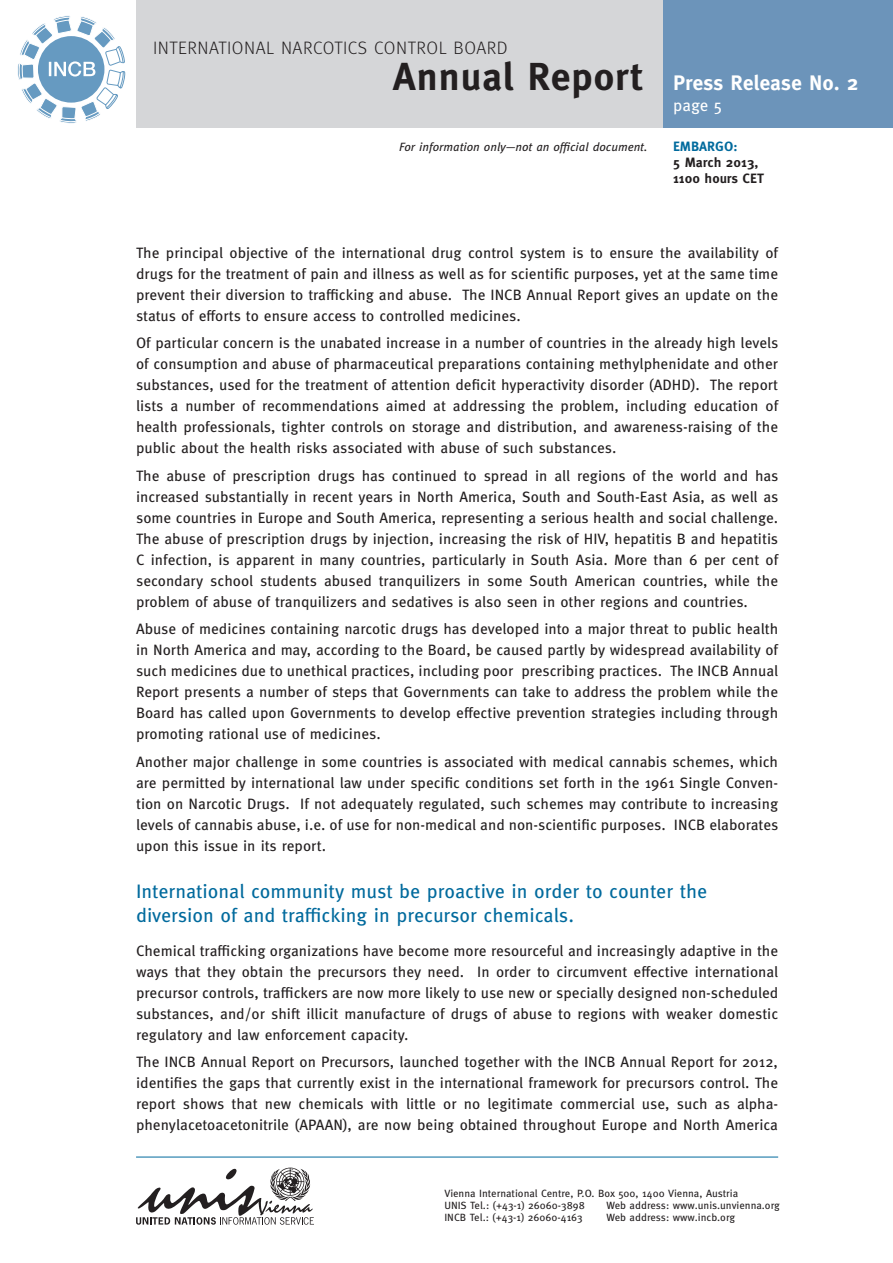
<style>
.page{position:relative;width:893px;height:1263px;background:#fff}
.page>*{position:absolute;margin:0;border:0;box-sizing:border-box;transform-origin:0 0}
.t1{font:700 39px "Meta OT";letter-spacing:.01em;color:#231f20}
.t2{font:700 21px "Meta OT";letter-spacing:-.005em;color:#fff}
.t3{font:19.5px/24px "Meta OT";color:#006a9d}
.t4{font:300 18px "Meta OT";letter-spacing:.03em;color:#231f20}
.t5{font:16.5px "Meta OT";color:#fff}
.t6{font:15px/21px "Meta OT";color:#231f20;text-align:justify}
.t7{font:700 13.5px/16.2px "Meta OT";color:#231f20}
.t8{font:700 13.5px "Meta OT";color:#006a9d}
.t9{font:italic 12px "Meta OT";color:#231f20}
.t10{font:10.5px/12px "Meta OT";color:#231f20}
</style>
<div class="page">
<div style="left:136px;top:0;width:757px;height:128px;background:#d5d6d8"></div>
<div style="left:663px;top:0;width:230px;height:128px;background:#6c94ba"></div>
<svg style="left:18px;top:16px;width:107px;height:107px"></svg>
<hr style="left:136px;top:1157px;width:642px;height:1px;background:#006a9d">
<svg style="left:136px;top:1167px;width:178px;height:58px"></svg>
<hr style="left:0;top:0;width:1px;height:128px;background:#6c94ba">
<p class="t4" style="left:153px;top:37px;width:356px">INTERNATIONAL NARCOTICS CONTROL BOARD</p>
<h1 class="t1" style="left:393px;top:52px;width:252px">Annual Report</h1>
<h2 class="t2" style="left:673px;top:70px;width:187px">Press Release No. 2</h2>
<p class="t5" style="left:673px;top:95px;width:50px">page 5</p>
<p class="t9" style="left:399px;top:139px;width:250px">For information only—not an official document.</p>
<p class="t8" style="left:673px;top:137px;width:66px">EMBARGO:</p>
<p class="t7" style="left:673px;top:154px;width:92px">5 March 2013,<br>1100 hours CET</p>
<p class="t6" style="left:136px;top:242px;width:644px">The principal objective of the international drug control system is to ensure the availability of drugs for the treatment of pain and illness as well as for scientific purposes, yet at the same time prevent their diversion to trafficking and abuse. The INCB Annual Report gives an update on the status of efforts to ensure access to controlled medicines.</p>
<p class="t6" style="left:136px;top:333px;width:644px">Of particular concern is the unabated increase in a number of countries in the already high levels of consumption and abuse of pharmaceutical preparations containing methylphenidate and other substances, used for the treatment of attention deficit hyperactivity disorder (ADHD). The report lists a number of recommendations aimed at addressing the problem, including education of health professionals, tighter controls on storage and distribution, and awareness-raising of the public about the health risks associated with abuse of such substances.</p>
<p class="t6" style="left:136px;top:465px;width:644px">The abuse of prescription drugs has continued to spread in all regions of the world and has increased substantially in recent years in North America, South and South-East Asia, as well as some countries in Europe and South America, representing a serious health and social challenge.<br>The abuse of prescription drugs by injection, increasing the risk of HIV, hepatitis B and hepatitis C infection, is apparent in many countries, particularly in South Asia. More than 6 per cent of secondary school students abused tranquilizers in some South American countries, while the problem of abuse of tranquilizers and sedatives is also seen in other regions and countries.</p>
<p class="t6" style="left:136px;top:619px;width:644px">Abuse of medicines containing narcotic drugs has developed into a major threat to public health in North America and may, according to the Board, be caused partly by widespread availability of such medicines due to unethical practices, including poor prescribing practices. The INCB Annual Report presents a number of steps that Governments can take to address the problem while the Board has called upon Governments to develop effective prevention strategies including through promoting rational use of medicines.</p>
<p class="t6" style="left:136px;top:751px;width:644px">Another major challenge in some countries is associated with medical cannabis schemes, which are permitted by international law under specific conditions set forth in the 1961 Single Conven&shy;tion on Narcotic Drugs. If not adequately regulated, such schemes may contribute to increasing levels of cannabis abuse, i.e. of use for non-medical and non-scientific purposes. INCB elaborates upon this issue in its report.</p>
<h3 class="t3" style="left:136px;top:879px;width:573px">International community must be proactive in order to counter the diversion of and trafficking in precursor chemicals.</h3>
<p class="t6" style="left:136px;top:940px;width:644px">Chemical trafficking organizations have become more resourceful and increasingly adaptive in the ways that they obtain the precursors they need. In order to circumvent effective international precursor controls, traffickers are now more likely to use new or specially designed non-scheduled substances, and/or shift illicit manufacture of drugs of abuse to regions with weaker domestic regulatory and law enforcement capacity.</p>
<p class="t6" style="left:136px;top:1051px;width:644px">The INCB Annual Report on Precursors, launched together with the INCB Annual Report for 2012, identifies the gaps that currently exist in the international framework for precursors control. The report shows that new chemicals with little or no legitimate commercial use, such as alpha&shy;phenylacetoacetonitrile (APAAN), are now being obtained throughout Europe and North America</p>
<p class="t10" style="left:444px;top:1188px;width:295px">Vienna International Centre, P.O. Box 500, 1400 Vienna, Austria<br>UNIS Tel.: (+43-1) 26060-3898</p>
<p class="t10" style="left:606px;top:1200px;width:175px">Web address: www.unis.unvienna.org</p>
<p class="t10" style="left:444px;top:1212px;width:140px">INCB Tel.: (+43-1) 26060-4163</p>
<p class="t10" style="left:606px;top:1212px;width:130px">Web address: www.incb.org</p>
</div>
